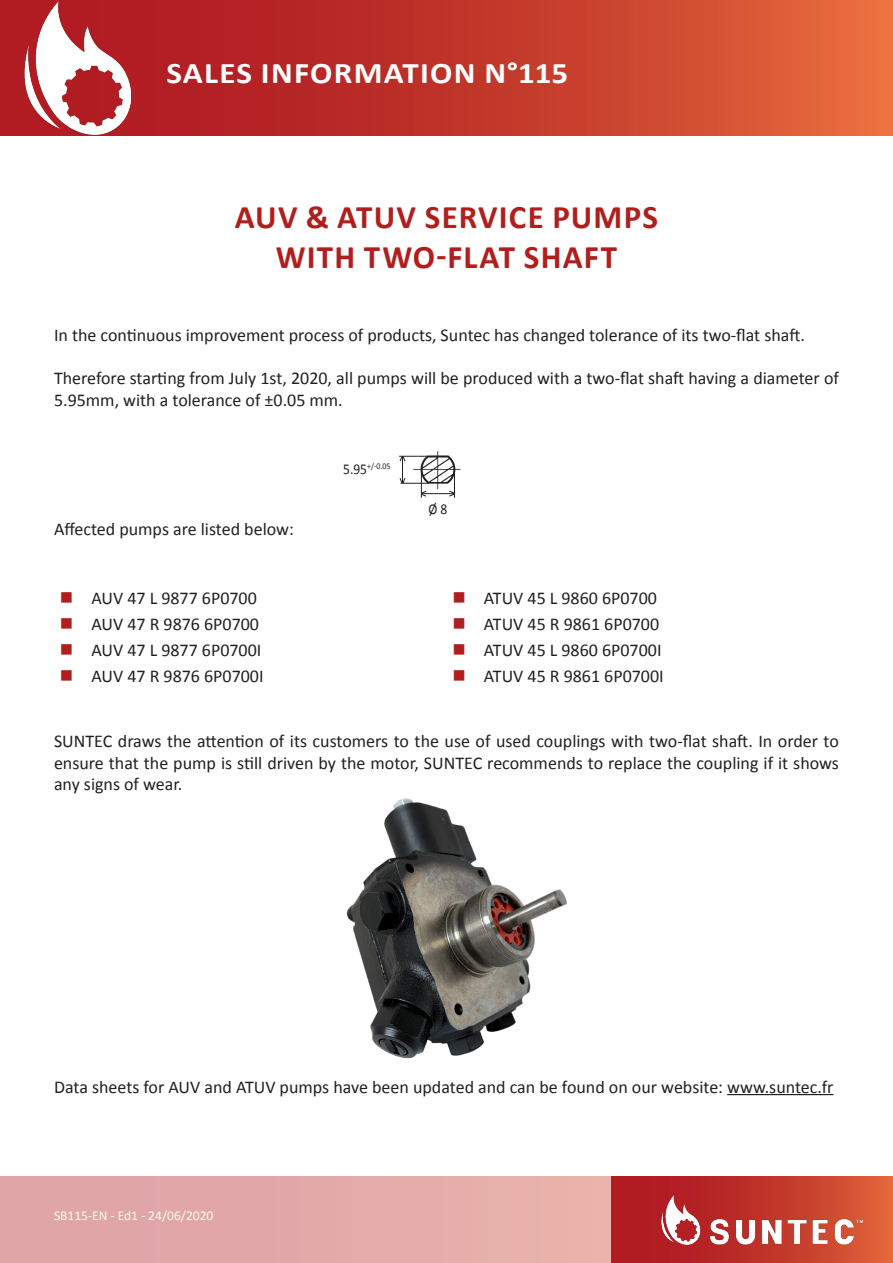
<style>
.page{position:relative;width:893px;height:1263px;background:#fff}
.page>*{position:absolute;margin:0;border:0;box-sizing:border-box;transform-origin:0 0}
.t1{font:700 33px/39.6px "Calibri";letter-spacing:.035em;color:#b01f1d;text-align:center}
.t2{font:700 30px "Calibri";letter-spacing:.04em;color:#fff;scale:1.1 1}
.t3{font:18px/21.6px "Calibri";color:#231f20}
.t4{font:15px "Calibri";color:#231f20;scale:.9 1}
.t5{font:13.5px "Calibri";color:#fbfcec}
.t6{font:8.7px "Calibri";color:#231f20;scale:.9 1}
.s1{font-size:15px}
.s2{color:#b01f1d}
</style>
<div class="page">
<div style="left:0;top:1177px;width:893px;height:86px;background:#e2a9a9"></div>
<svg style="left:0;top:0;width:893px;height:135px;background:#c63d2d"></svg>
<div style="left:611px;top:1177px;width:282px;height:86px;background:linear-gradient(to right,#a70e1e,#db5c37)"></div>
<img style="left:656px;top:1195px;width:206px;height:51px">
<img style="left:13px;top:0;width:126px;height:135px">
<hr style="left:727px;top:1094px;width:106px;height:1px;background:#231f20">
<hr style="left:421px;top:493px;width:33px;height:1px;background:#231f20">
<svg style="left:399px;top:455px;width:30px;height:43px"></svg>
<svg style="left:448px;top:489px;width:7px;height:9px"></svg>
<img style="left:410px;top:451px;width:51px;height:38px">
<img style="left:346px;top:798px;width:221px;height:261px">
<h2 class="t2" style="left:166px;top:54px;width:367px">SALES INFORMATION N°115</h2>
<h1 class="t1" style="left:235px;top:198px;width:425px">AUV &amp; ATUV SERVICE PUMPS<br>WITH TWO-FLAT SHAFT</h1>
<p class="t3" style="left:54px;top:324px;width:752px">In the continuous improvement process of products, Suntec has changed tolerance of its two-flat shaft.</p>
<p class="t3" style="left:54px;top:367px;width:786px">Therefore starting from July 1st, 2020, all pumps will be produced with a two-flat shaft having a diameter of<br>5.95mm, with a tolerance of ±0.05 mm.</p>
<p class="t3" style="left:54px;top:519px;width:241px">Affected pumps are listed below:</p>
<p class="t6" style="left:343px;top:460px;width:54px"><span class="s1">5.95</span>+/-0.05</p>
<p class="t4" style="left:428px;top:499px;width:22px">Ø 8</p>
<p class="t3" style="left:60px;top:588px;width:198px"><span class="s2">■</span> AUV 47 L 9877 6P0700</p>
<p class="t3" style="left:452px;top:588px;width:206px"><span class="s2">■</span> ATUV 45 L 9860 6P0700</p>
<p class="t3" style="left:60px;top:614px;width:201px"><span class="s2">■</span> AUV 47 R 9876 6P0700</p>
<p class="t3" style="left:452px;top:614px;width:208px"><span class="s2">■</span> ATUV 45 R 9861 6P0700</p>
<p class="t3" style="left:60px;top:639px;width:203px"><span class="s2">■</span> AUV 47 L 9877 6P0700I</p>
<p class="t3" style="left:452px;top:639px;width:211px"><span class="s2">■</span> ATUV 45 L 9860 6P0700I</p>
<p class="t3" style="left:60px;top:665px;width:205px"><span class="s2">■</span> AUV 47 R 9876 6P0700I</p>
<p class="t3" style="left:452px;top:665px;width:213px"><span class="s2">■</span> ATUV 45 R 9861 6P0700I</p>
<p class="t3" style="left:54px;top:730px;width:786px;text-align:justify">SUNTEC draws the attention of its customers to the use of used couplings with two-flat shaft. In order to ensure that the pump is still driven by the motor, SUNTEC recommends to replace the coupling if it shows any signs of wear.</p>
<p class="t3" style="left:54px;top:1076px;width:781px">Data sheets for AUV and ATUV pumps have been updated and can be found on our website: www.suntec.fr</p>
<p class="t5" style="left:54px;top:1207px;width:161px">SB115-EN - Ed1 - 24/06/2020</p>
</div>
